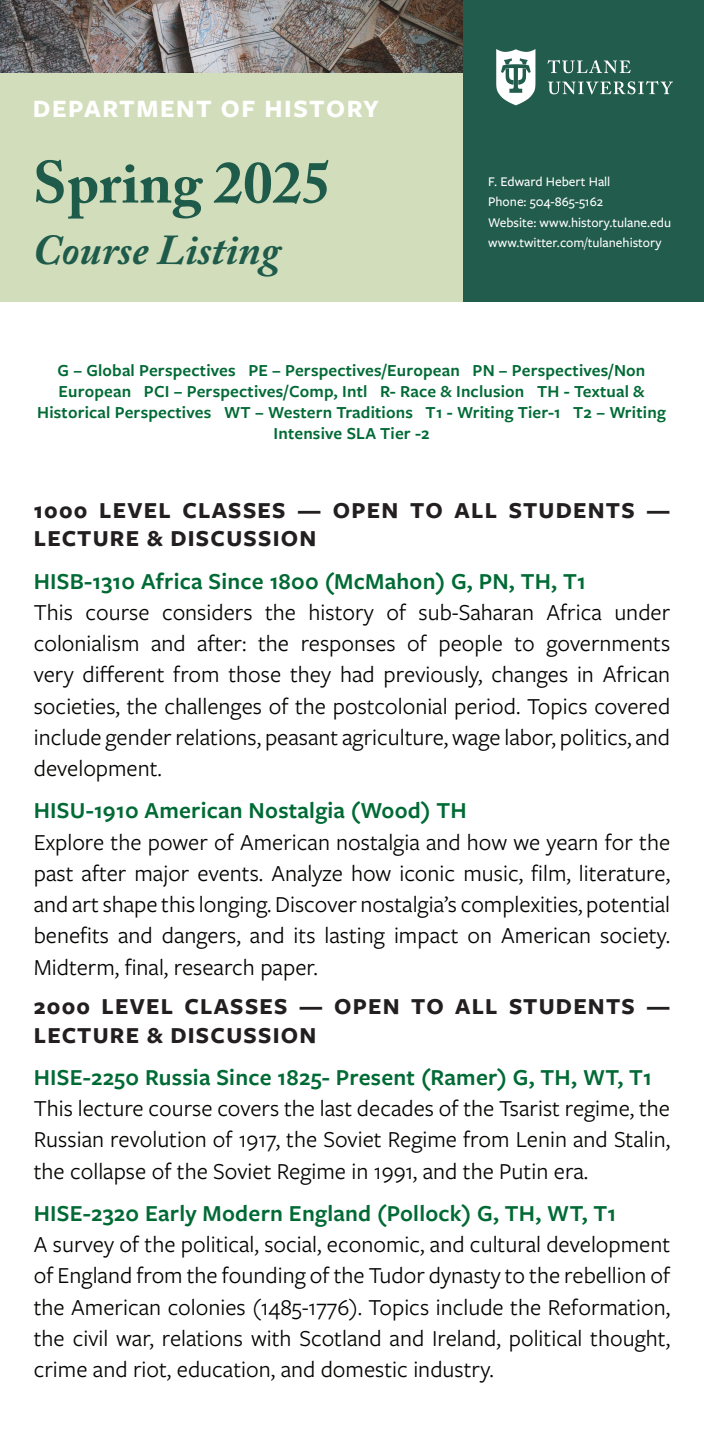
<style>
.page{position:relative;width:704px;height:1440px;background:#fff}
.page>*{position:absolute;margin:0;border:0;box-sizing:border-box;transform-origin:0 0}
.t1{font:700 58.88px "Adobe Caslon Pro";color:#1f5b4b}
.t2{font:italic 700 42.44px "Adobe Caslon Pro";color:#1f5b4b}
.t3{font:700 25.94px "Freight Sans Pro";letter-spacing:.06em;color:#fff}
.t4{font:23.75px/31.2px "Freight Sans Pro";color:#040503;text-align:justify}
.t5{font:600 23.75px "Freight Sans Pro";letter-spacing:.01em;color:#006a35}
.t6{font:700 23.75px/28.5px "Freight Sans Pro";letter-spacing:.05em;color:#231f20}
.t7{font:600 17.5px/21px "Freight Sans Pro";letter-spacing:.01em;color:#006a35;text-align:center}
.t8{font:500 13.75px/20.5px "Freight Sans Pro";color:#fff}
</style>
<div class="page">
<div style="left:0;top:0;width:703px;height:302px;background:#d2debb"></div>
<img style="left:0;top:0;width:462px;height:73px">
<div style="left:462px;top:0;width:241px;height:302px;background:#225c4c"></div>
<img style="left:496px;top:49px;width:176px;height:57px">
<p class="t3" style="left:33px;top:91px;width:347px">DEPARTMENT OF HISTORY</p>
<h1 class="t1" style="left:33px;top:148px;width:300px">Spring 2025</h1>
<h2 class="t2" style="left:33px;top:225px;width:249px">Course Listing</h2>
<p class="t8" style="left:488px;top:171px;width:184px">F. Edward Hebert Hall<br>Phone: 504-865-5162<br>Website: www.history.tulane.edu www.twitter.com/tulanehistory</p>
<p class="t7" style="left:37px;top:359px;width:629px">G – Global Perspectives PE – Perspectives/European PN – Perspectives/Non European PCI – Perspectives/Comp, Intl R- Race &amp; Inclusion TH - Textual &amp; Historical Perspectives WT – Western Traditions T1 - Writing Tier-1 T2 – Writing Intensive SLA Tier -2</p>
<p class="t6" style="left:34px;top:495px;width:637px">1000 LEVEL CLASSES — OPEN TO ALL STUDENTS —<br>LECTURE &amp; DISCUSSION</p>
<p class="t5" style="left:34px;top:565px;width:553px">HISB-1310 Africa Since 1800 (McMahon) G, PN, TH, T1</p>
<p class="t4" style="left:34px;top:596px;width:637px">This course considers the history of sub-Saharan Africa under colonialism and after: the responses of people to governments very different from those they had previously, changes in African societies, the challenges of the postcolonial period. Topics covered include gender relations, peasant agriculture, wage labor, politics, and development.</p>
<p class="t5" style="left:34px;top:795px;width:434px">HISU-1910 American Nostalgia (Wood) TH</p>
<p class="t4" style="left:34px;top:825px;width:637px">Explore the power of American nostalgia and how we yearn for the past after major events. Analyze how iconic music, film, literature, and art shape this longing. Discover nostalgia’s complexities, potential benefits and dangers, and its lasting impact on American society.<br>Midterm, final, research paper.</p>
<p class="t6" style="left:34px;top:991px;width:637px">2000 LEVEL CLASSES — OPEN TO ALL STUDENTS —<br>LECTURE &amp; DISCUSSION</p>
<p class="t5" style="left:34px;top:1061px;width:619px">HISE-2250 Russia Since 1825- Present (Ramer) G, TH, WT, T1</p>
<p class="t4" style="left:34px;top:1092px;width:637px">This lecture course covers the last decades of the Tsarist regime, the Russian revolution of 1917, the Soviet Regime from Lenin and Stalin, the collapse of the Soviet Regime in 1991, and the Putin era.</p>
<p class="t5" style="left:34px;top:1197px;width:583px">HISE-2320 Early Modern England (Pollock) G, TH, WT, T1</p>
<p class="t4" style="left:34px;top:1228px;width:637px">A survey of the political, social, economic, and cultural development of England from the founding of the Tudor dynasty to the rebellion of the American colonies (1485-1776). Topics include the Reformation, the civil war, relations with Scotland and Ireland, political thought, crime and riot, education, and domestic industry.</p>
</div>
